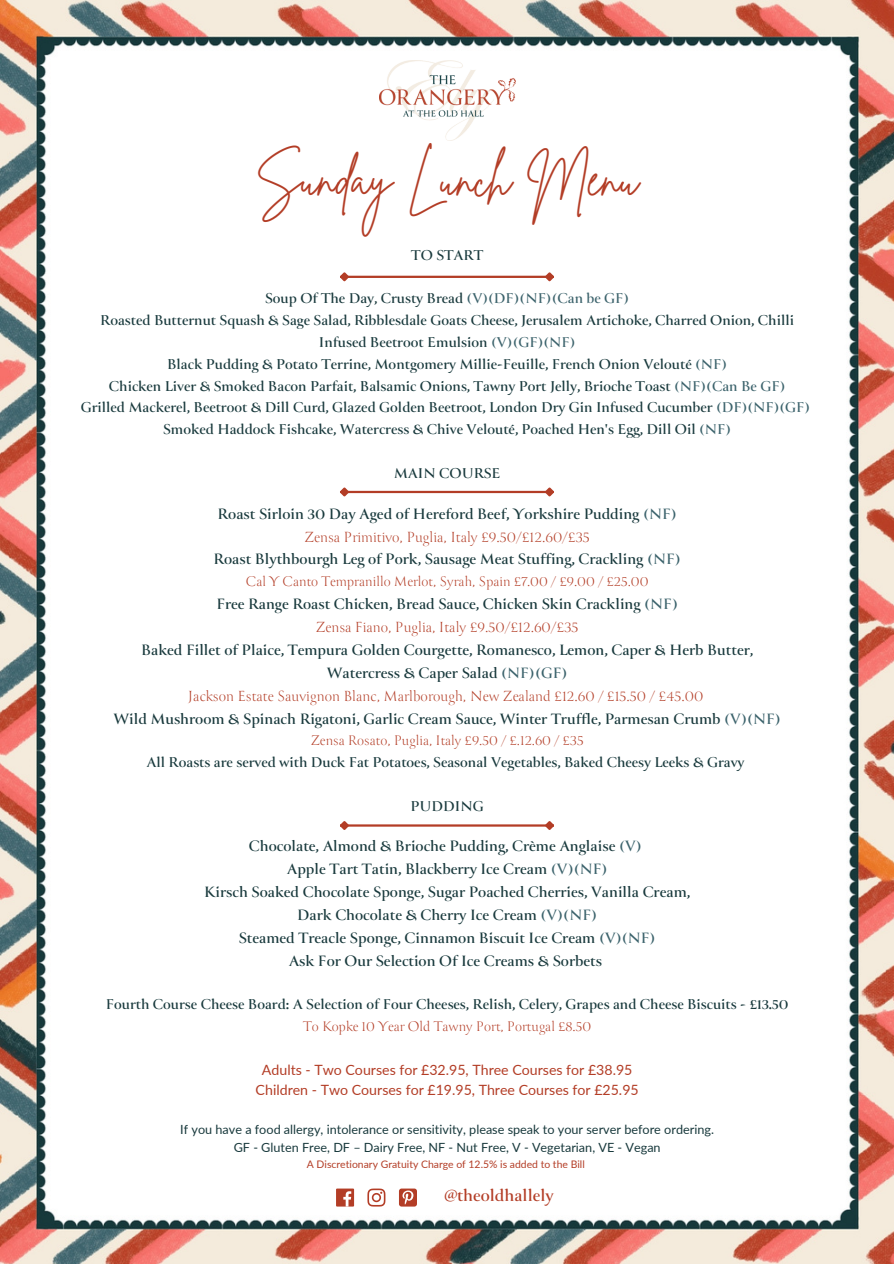
<style>
.page{position:relative;width:894px;height:1264px;background:#fff}
.page>*{position:absolute;margin:0;border:0;box-sizing:border-box;transform-origin:0 0}
.t1{font:49.2px "Brittany Signature";color:#b33d26}
.t2{font:700 18.45px "Canto Pen";color:#b33d26}
.t3{font:700 16.5px "Canto Pen";color:#18393c}
.t4{font:300 16.5px "Canto Pen";color:#b33d26}
.t5{font:700 15.6px/21.8px "Canto Pen";color:#18393c;text-align:center}
.t6{font:300 15.6px "Canto Pen";color:#b33d26}
.t7{font:14.1px "Lato";color:#b33d26}
.t8{font:12.6px "Lato";color:#18393c}
.t9{font:10.35px "Lato";color:#b33d26}
.s1{color:#3c636c}
</style>
<div class="page">
<img style="left:0;top:0;width:893px;height:1263px">
<hr style="left:347px;top:276px;width:199px;height:2px;background:#b33d26">
<svg style="left:338px;top:270px;width:13px;height:13px"></svg>
<svg style="left:543px;top:270px;width:13px;height:13px"></svg>
<hr style="left:347px;top:491px;width:199px;height:2px;background:#b33d26">
<svg style="left:338px;top:485px;width:13px;height:13px"></svg>
<svg style="left:543px;top:485px;width:13px;height:13px"></svg>
<hr style="left:347px;top:824px;width:199px;height:2px;background:#b33d26">
<svg style="left:338px;top:819px;width:13px;height:13px"></svg>
<svg style="left:543px;top:819px;width:13px;height:13px"></svg>
<img style="left:379px;top:61px;width:136px;height:80px">
<svg style="left:399px;top:1188px;width:18px;height:18px"></svg>
<svg style="left:367px;top:1188px;width:18px;height:18px"></svg>
<div style="left:336px;top:1188px;width:18px;height:18px;background:#b33d26"></div>
<svg style="left:343px;top:1191px;width:8px;height:15px"></svg>
<p class="t1" style="left:256px;top:147px;width:384px">Sunday Lunch Menu</p>
<p class="t5" style="left:411px;top:244px;width:73px">TO START</p>
<p class="t5" style="left:265px;top:288px;width:365px">Soup Of The Day, Crusty Bread <span class="s1">(V)(DF)(NF)(Can be GF)</span></p>
<p class="t5" style="left:100px;top:310px;width:695px">Roasted Butternut Squash &amp; Sage Salad, Ribblesdale Goats Cheese, Jerusalem Artichoke, Charred Onion, Chilli<br>Infused Beetroot Emulsion <span class="s1">(V)(GF)(NF)</span></p>
<p class="t5" style="left:167px;top:353px;width:561px">Black Pudding &amp; Potato Terrine, Montgomery Millie-Feuille, French Onion Velouté <span class="s1">(NF)</span></p>
<p class="t5" style="left:109px;top:375px;width:677px">Chicken Liver &amp; Smoked Bacon Parfait, Balsamic Onions, Tawny Port Jelly, Brioche Toast <span class="s1">(NF)(Can Be GF)</span></p>
<p class="t5" style="left:81px;top:397px;width:730px">Grilled Mackerel, Beetroot &amp; Dill Curd, Glazed Golden Beetroot, London Dry Gin Infused Cucumber <span class="s1">(DF)(NF)(GF)</span></p>
<p class="t5" style="left:163px;top:419px;width:569px">Smoked Haddock Fishcake, Watercress &amp; Chive Velouté, Poached Hen's Egg, Dill Oil <span class="s1">(NF)</span></p>
<p class="t5" style="left:393px;top:462px;width:108px">MAIN COURSE</p>
<p class="t3" style="left:217px;top:505px;width:460px">Roast Sirloin 30 Day Aged of Hereford Beef, Yorkshire Pudding <span class="s1">(NF)</span></p>
<p class="t4" style="left:304px;top:528px;width:287px">Zensa Primitivo, Puglia, Italy £9.50/£12.60/£35</p>
<p class="t3" style="left:213px;top:551px;width:468px">Roast Blythbourgh Leg of Pork, Sausage Meat Stuffing, Crackling <span class="s1">(NF)</span></p>
<p class="t6" style="left:246px;top:573px;width:404px">Cal Y Canto Tempranillo Merlot, Syrah, Spain £7.00 / £9.00 / £25.00</p>
<p class="t3" style="left:216px;top:595px;width:463px">Free Range Roast Chicken, Bread Sauce, Chicken Skin Crackling <span class="s1">(NF)</span></p>
<p class="t4" style="left:316px;top:618px;width:264px">Zensa Fiano, Puglia, Italy £9.50/£12.60/£35</p>
<p class="t3" style="left:141px;top:641px;width:613px">Baked Fillet of Plaice, Tempura Golden Courgette, Romanesco, Lemon, Caper &amp; Herb Butter,</p>
<p class="t3" style="left:327px;top:664px;width:242px">Watercress &amp; Caper Salad <span class="s1">(NF)(GF)</span></p>
<p class="t4" style="left:188px;top:687px;width:517px">Jackson Estate Sauvignon Blanc, Marlborough, New Zealand £12.60 / £15.50 / £45.00</p>
<p class="t3" style="left:113px;top:710px;width:668px">Wild Mushroom &amp; Spinach Rigatoni, Garlic Cream Sauce, Winter Truffle, Parmesan Crumb <span class="s1">(V)(NF)</span></p>
<p class="t6" style="left:311px;top:732px;width:274px">Zensa Rosato, Puglia, Italy £9.50 / £.12.60 / £35</p>
<p class="t5" style="left:146px;top:752px;width:599px">All Roasts are served with Duck Fat Potatoes, Seasonal Vegetables, Baked Cheesy Leeks &amp; Gravy</p>
<p class="t5" style="left:410px;top:795px;width:75px">PUDDING</p>
<p class="t3" style="left:249px;top:837px;width:394px">Chocolate, Almond &amp; Brioche Pudding, Crème Anglaise <span class="s1">(V)</span></p>
<p class="t3" style="left:287px;top:860px;width:322px">Apple Tart Tatin, Blackberry Ice Cream <span class="s1">(V)(NF)</span></p>
<p class="t3" style="left:204px;top:883px;width:487px">Kirsch Soaked Chocolate Sponge, Sugar Poached Cherries, Vanilla Cream,</p>
<p class="t3" style="left:297px;top:906px;width:301px">Dark Chocolate &amp; Cherry Ice Cream <span class="s1">(V)(NF)</span></p>
<p class="t3" style="left:239px;top:929px;width:418px">Steamed Treacle Sponge, Cinnamon Biscuit Ice Cream <span class="s1">(V)(NF)</span></p>
<p class="t3" style="left:288px;top:952px;width:315px">Ask For Our Selection Of Ice Creams &amp; Sorbets</p>
<p class="t5" style="left:106px;top:993px;width:684px">Fourth Course Cheese Board: A Selection of Four Cheeses, Relish, Celery, Grapes and Cheese Biscuits - £13.50</p>
<p class="t6" style="left:303px;top:1018px;width:289px">To Kopke 10 Year Old Tawny Port, Portugal £8.50</p>
<p class="t7" style="left:262px;top:1061px;width:372px">Adults - Two Courses for £32.95, Three Courses for £38.95</p>
<p class="t7" style="left:255px;top:1080px;width:384px">Children - Two Courses for £19.95, Three Courses for £25.95</p>
<p class="t8" style="left:180px;top:1121px;width:535px">If you have a food allergy, intolerance or sensitivity, please speak to your server before ordering.</p>
<p class="t8" style="left:234px;top:1139px;width:428px">GF - Gluten Free, DF – Dairy Free, NF - Nut Free, V - Vegetarian, VE - Vegan</p>
<p class="t9" style="left:307px;top:1157px;width:279px">A Discretionary Gratuity Charge of 12.5% is added to the Bill</p>
<p class="t2" style="left:444px;top:1186px;width:111px">@theoldhallely</p>
</div>
